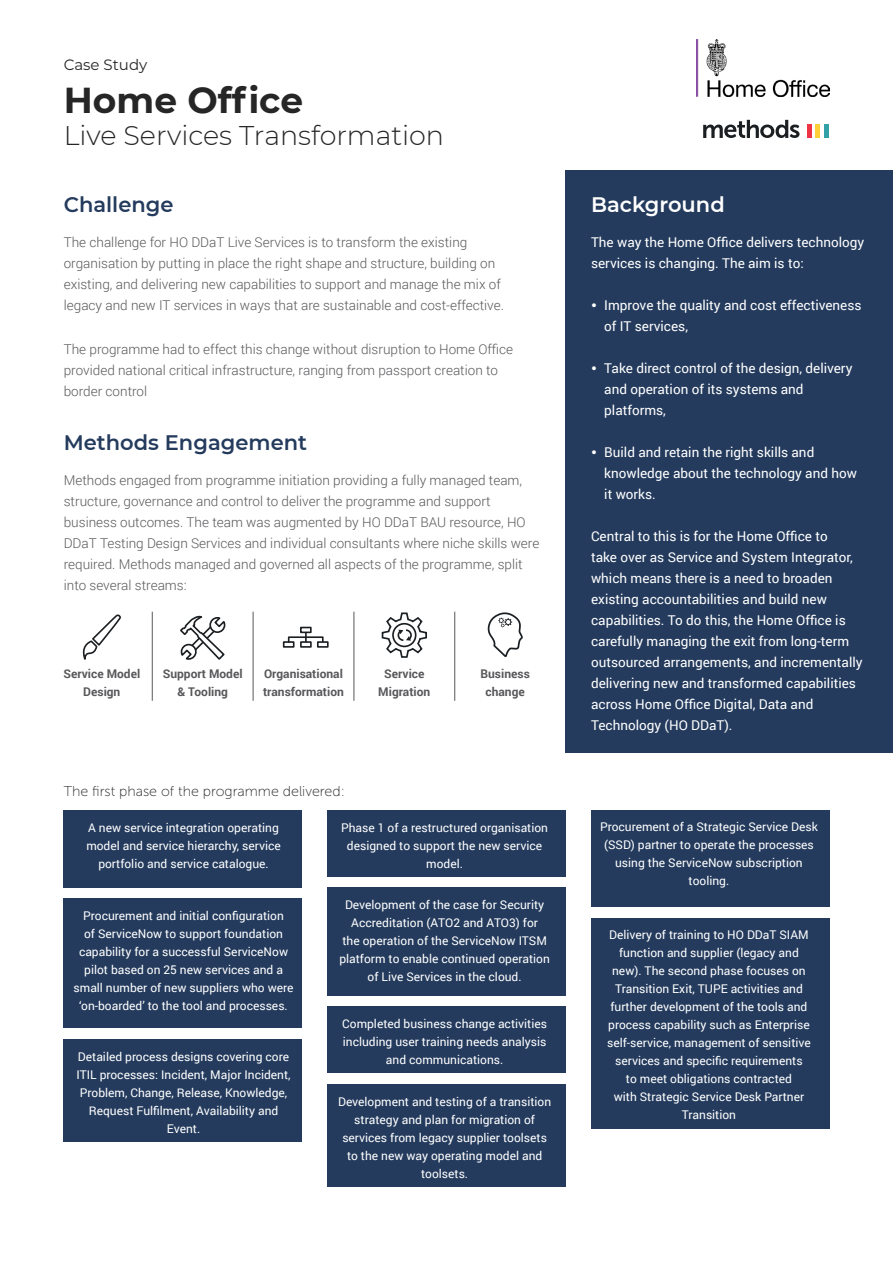
<style>
.page{position:relative;width:893px;height:1263px;background:#fff}
.page>*{position:absolute;margin:0;border:0;box-sizing:border-box;transform-origin:0 0}
.t1{font:700 36px "Montserrat";color:#262626}
.t2{font:300 27px "Montserrat";color:#262626}
.t3{font:600 21px "Montserrat";color:#243b5d}
.t4{font:600 21px "Montserrat";color:#fff}
.t5{font:15px "Montserrat";color:#262626}
.t6{font:14.25px "Museo Sans 100";color:#262626}
.t7{font:300 13.5px/21px "Roboto";color:#58585b}
.t8{font:13.5px/21px "Roboto";color:#fff}
.t9{font:12px/18px "Roboto";color:#fff;text-align:center}
.t10{font:700 12px/18px "Roboto";color:#58585b;text-align:center}
.s1{font-family:"Museo Sans 300"}
</style>
<div class="page">
<div style="left:566px;top:170px;width:327px;height:583px;background:#243b5d"></div>
<svg style="left:703px;top:120px;width:96px;height:18px"></svg>
<hr style="left:808px;top:125px;width:4px;height:13px;background:#ed3345">
<hr style="left:816px;top:125px;width:4px;height:13px;background:#ffcf37">
<hr style="left:824px;top:125px;width:4px;height:13px;background:#31a1a5">
<img style="left:696px;top:40px;width:133px;height:56px">
<svg style="left:82px;top:614px;width:39px;height:46px"></svg>
<svg style="left:180px;top:615px;width:46px;height:45px"></svg>
<div style="left:300px;top:627px;width:12px;height:6px;border:2px solid #1b1f22"></div>
<div style="left:300px;top:641px;width:12px;height:7px;border:2px solid #1b1f22"></div>
<div style="left:317px;top:641px;width:12px;height:7px;border:2px solid #1b1f22"></div>
<div style="left:283px;top:641px;width:11px;height:7px;border:2px solid #1b1f22"></div>
<div style="left:288px;top:636px;width:36px;height:7px;border:2px solid #1b1f22"></div>
<svg style="left:381px;top:612px;width:46px;height:46px"></svg>
<svg style="left:487px;top:612px;width:36px;height:45px"></svg>
<hr style="left:152px;top:612px;width:1px;height:89px;background:#58585b">
<hr style="left:354px;top:612px;width:1px;height:89px;background:#58585b">
<hr style="left:253px;top:612px;width:1px;height:89px;background:#58585b">
<hr style="left:454px;top:612px;width:1px;height:89px;background:#58585b">
<div style="left:64px;top:810px;width:238px;height:77px;background:#243b5d"></div>
<div style="left:64px;top:898px;width:238px;height:130px;background:#243b5d"></div>
<div style="left:591px;top:918px;width:238px;height:211px;background:#243b5d"></div>
<div style="left:64px;top:1039px;width:238px;height:103px;background:#243b5d"></div>
<div style="left:327px;top:810px;width:239px;height:66px;background:#243b5d"></div>
<div style="left:327px;top:887px;width:239px;height:108px;background:#243b5d"></div>
<div style="left:591px;top:810px;width:238px;height:97px;background:#243b5d"></div>
<div style="left:327px;top:1006px;width:239px;height:66px;background:#243b5d"></div>
<div style="left:327px;top:1084px;width:239px;height:102px;background:#243b5d"></div>
<p class="t5" style="left:64px;top:54px;width:85px">Case Study</p>
<p class="t1" style="left:64px;top:74px;width:241px">Home Office</p>
<p class="t2" style="left:64px;top:117px;width:382px">Live Services Transformation</p>
<p class="t3" style="left:64px;top:189px;width:111px">Challenge</p>
<p class="t4" style="left:591px;top:189px;width:135px">Background</p>
<p class="t8" style="left:591px;top:231px;width:275px">The way the Home Office delivers technology services is changing. The aim is to:</p>
<p class="t8" style="left:604px;top:294px;width:259px;text-indent:-13px"><span class="s1">•</span> Improve the quality and cost effectiveness of IT services,</p>
<p class="t8" style="left:604px;top:357px;width:250px;text-indent:-13px"><span class="s1">•</span> Take direct control of the design, delivery and operation of its systems and platforms,</p>
<p class="t8" style="left:604px;top:441px;width:254px;text-indent:-13px"><span class="s1">•</span> Build and retain the right skills and knowledge about the technology and how it works.</p>
<p class="t8" style="left:591px;top:525px;width:273px">Central to this is for the Home Office to<br>take over as Service and System Integrator, which means there is a need to broaden existing accountabilities and build new capabilities. To do this, the Home Office is carefully managing the exit from long-term outsourced arrangements, and incrementally delivering new and transformed capabilities across Home Office Digital, Data and Technology (HO DDaT).</p>
<p class="t7" style="left:64px;top:231px;width:442px">The challenge for HO DDaT Live Services is to transform the existing organisation by putting in place the right shape and structure, building on existing, and delivering new capabilities to support and manage the mix of legacy and new IT services in ways that are sustainable and cost-effective.</p>
<p class="t7" style="left:64px;top:338px;width:451px">The programme had to effect this change without disruption to Home Office provided national critical infrastructure, ranging from passport creation to border control</p>
<p class="t3" style="left:64px;top:428px;width:245px">Methods Engagement</p>
<p class="t7" style="left:64px;top:470px;width:477px">Methods engaged from programme initiation providing a fully managed team, structure, governance and control to deliver the programme and support business outcomes. The team was augmented by HO DDaT BAU resource, HO DDaT Testing Design Services and individual consultants where niche skills were required. Methods managed and governed all aspects of the programme, split into several streams:</p>
<p class="t10" style="left:63px;top:664px;width:78px">Service Model<br>Design</p>
<p class="t10" style="left:163px;top:664px;width:81px">Support Model &amp; Tooling</p>
<p class="t10" style="left:263px;top:664px;width:82px;text-align:left">Organisational transformation</p>
<p class="t10" style="left:378px;top:664px;width:54px">Service<br>Migration</p>
<p class="t10" style="left:480px;top:664px;width:51px">Business change</p>
<p class="t6" style="left:64px;top:783px;width:283px">The first phase of the programme delivered:</p>
<p class="t9" style="left:86px;top:818px;width:196px">A new service integration operating model and service hierarchy, service portfolio and service catalogue.</p>
<p class="t9" style="left:74px;top:906px;width:221px">Procurement and initial configuration<br>of ServiceNow to support foundation capability for a successful ServiceNow pilot based on 25 new services and a small number of new suppliers who were ‘on-boarded’ to the tool and processes.</p>
<p class="t9" style="left:77px;top:1047px;width:216px">Detailed process designs covering core ITIL processes: Incident, Major Incident, Problem, Change, Release, Knowledge, Request Fulfilment, Availability and Event.</p>
<p class="t9" style="left:341px;top:818px;width:208px">Phase 1 of a restructured organisation designed to support the new service model.</p>
<p class="t9" style="left:339px;top:895px;width:212px">Development of the case for Security Accreditation (ATO2 and ATO3) for<br>the operation of the ServiceNow ITSM platform to enable continued operation of Live Services in the cloud.</p>
<p class="t9" style="left:342px;top:1014px;width:206px">Completed business change activities including user training needs analysis and communications.</p>
<p class="t9" style="left:338px;top:1092px;width:215px">Development and testing of a transition strategy and plan for migration of services from legacy supplier toolsets to the new way operating model and toolsets.</p>
<p class="t9" style="left:600px;top:817px;width:219px">Procurement of a Strategic Service Desk (SSD) partner to operate the processes using the ServiceNow subscription tooling.</p>
<p class="t9" style="left:607px;top:926px;width:205px">Delivery of training to HO DDaT SIAM function and supplier (legacy and new). The second phase focuses on Transition Exit, TUPE activities and further development of the tools and process capability such as Enterprise self-service, management of sensitive services and specific requirements<br>to meet obligations contracted<br>with Strategic Service Desk Partner Transition</p>
</div>
